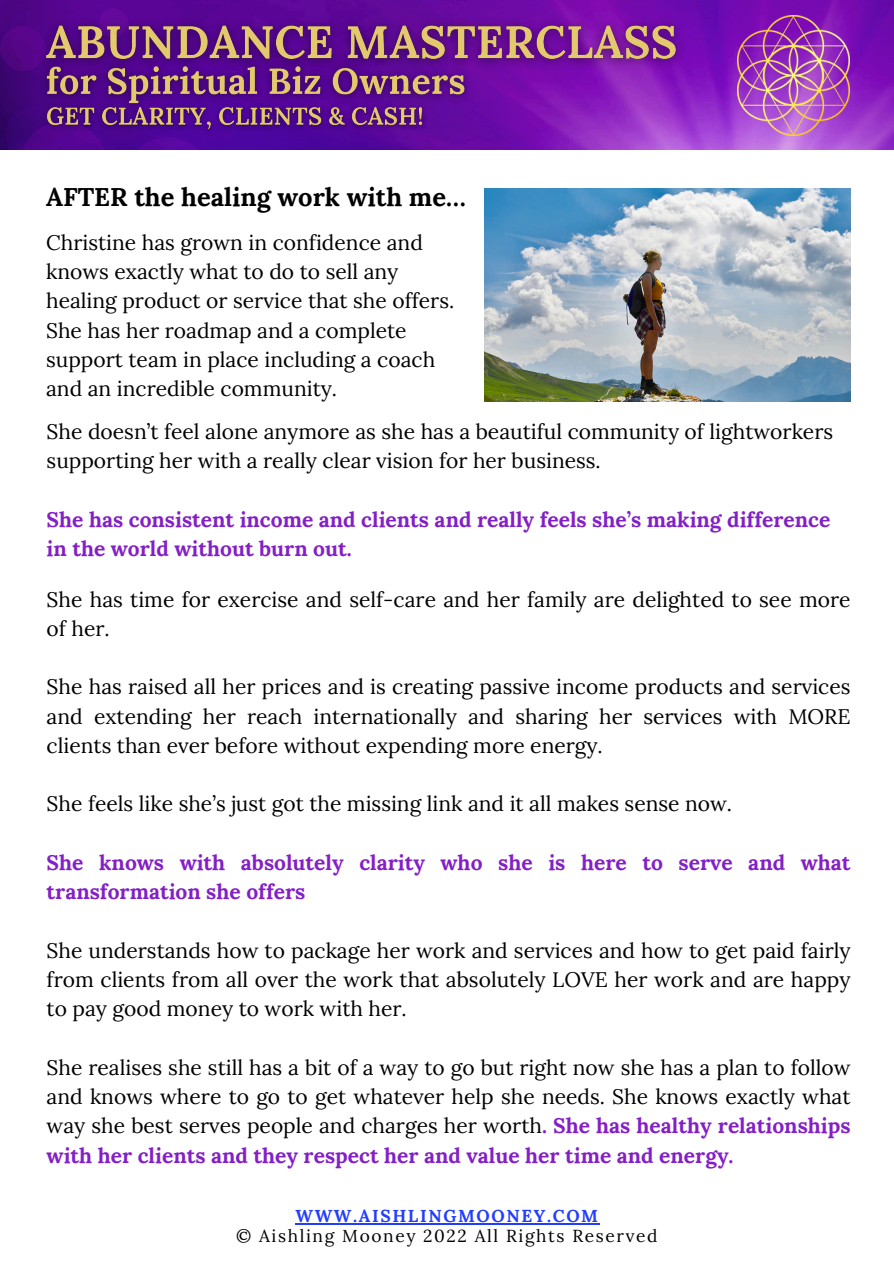
<style>
.page{position:relative;width:894px;height:1264px;background:#fff}
.page>*{position:absolute;margin:0;border:0;box-sizing:border-box;transform-origin:0 0}
.t1{font:700 25.5px "Lora";color:#000}
.t2{font:21px/29.2px "Lora";color:#000}
.t3{font:700 21px/29.2px "Lora";color:#841fc5}
.t4{font:17.4px "Lora";letter-spacing:.095em;color:#000}
.t5{font:700 17.4px "Lora";letter-spacing:.095em;color:#233dff}
.s1{font-weight:700;color:#841fc5}
</style>
<div class="page">
<img style="left:0;top:0;width:893px;height:149px">
<img style="left:484px;top:189px;width:366px;height:212px">
<hr style="left:295px;top:1222px;width:304px;height:2px;background:#233dff">
<img style="left:30px;top:10px;width:662px;height:67px">
<img style="left:33px;top:54px;width:445px;height:64px">
<img style="left:37px;top:98px;width:395px;height:41px">
<img style="left:737px;top:15px;width:112px;height:121px">
<h6 class="t1" style="left:46px;top:181px;width:421px">AFTER the healing work with me…</h6>
<h6 class="t2" style="left:46px;top:227px;width:409px">Christine has grown in confidence and knows exactly what to do to sell any healing product or service that she offers.<br>She has her roadmap and a complete support team in place including a coach and an incredible community.</h6>
<h5 class="t2" style="left:47px;top:417px;width:787px">She doesn’t feel alone anymore as she has a beautiful community of lightworkers supporting her with a really clear vision for her business.</h5>
<h6 class="t3" style="left:47px;top:504px;width:785px">She has consistent income and clients and really feels she’s making difference in the world without burn out.</h6>
<h6 class="t2" style="left:47px;top:584px;width:805px">She has time for exercise and self-care and her family are delighted to see more of her.</h6>
<h5 class="t2" style="left:47px;top:672px;width:805px;text-align:justify">She has raised all her prices and is creating passive income products and services and extending her reach internationally and sharing her services with MORE clients than ever before without expending more energy.</h5>
<h6 class="t2" style="left:47px;top:789px;width:686px">She feels like she’s just got the missing link and it all makes sense now.</h6>
<h6 class="t3" style="left:47px;top:847px;width:805px">She knows with absolutely clarity who she is here to serve and what transformation she offers</h6>
<p class="t2" style="left:47px;top:935px;width:805px;text-align:justify">She understands how to package her work and services and how to get paid fairly from clients from all over the work that absolutely LOVE her work and are happy to pay good money to work with her.</p>
<p class="t2" style="left:47px;top:1052px;width:805px;text-align:justify">She realises she still has a bit of a way to go but right now she has a plan to follow and knows where to go to get whatever help she needs. She knows exactly what way she best serves people and charges her worth<span class="s1">. She has healthy relationships with her clients and they respect her and value her time and energy.</span></p>
<p class="t5" style="left:295px;top:1204px;width:304px">WWW.AISHLINGMOONEY.COM</p>
<h4 class="t4" style="left:236px;top:1224px;width:422px">© Aishling Mooney 2022 All Rights Reserved</h4>
</div>
